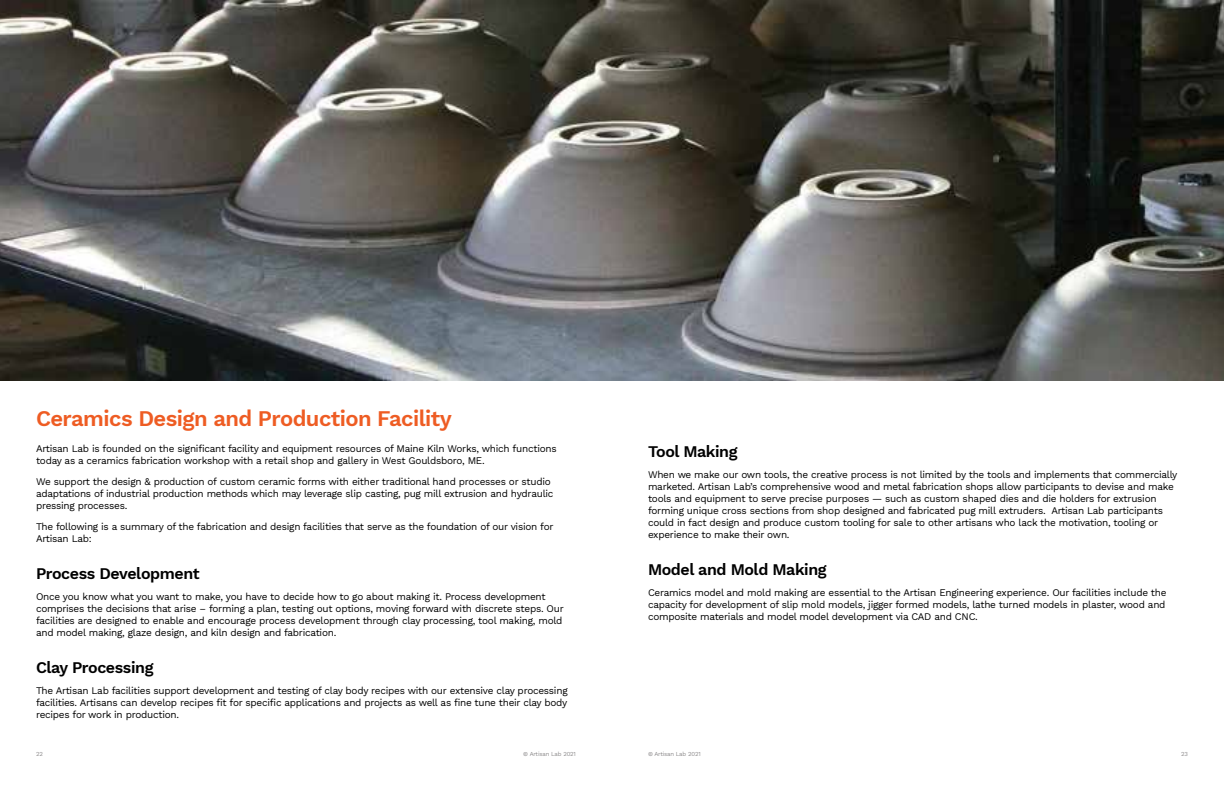
<style>
.page{position:relative;width:1224px;height:792px;background:#fff}
.page>*{position:absolute;margin:0;border:0;box-sizing:border-box;transform-origin:0 0}
.t1{font:600 22px "Work Sans";letter-spacing:-.025em;color:#ee5c23}
.t2{font:600 16px "Work Sans";letter-spacing:-.025em;color:#000}
.t3{font:10px/12px "Work Sans";letter-spacing:-.025em;color:#000}
.t4{font:6px "Work Sans";letter-spacing:-.025em;color:#8d8b8c}
</style>
<div class="page">
<img style="left:0;top:0;width:1224px;height:380px">
<h1 class="t1" style="left:36px;top:402px;width:417px">Ceramics Design and Production Facility</h1>
<p class="t3" style="left:36px;top:442px;width:522px">Artisan Lab is founded on the significant facility and equipment resources of Maine Kiln Works, which functions today as a ceramics fabrication workshop with a retail shop and gallery in West Gouldsboro, ME.</p>
<p class="t3" style="left:36px;top:475px;width:519px">We support the design &amp; production of custom ceramic forms with either traditional hand processes or studio adaptations of industrial production methods which may leverage slip casting, pug mill extrusion and hydraulic pressing processes.</p>
<p class="t3" style="left:36px;top:520px;width:519px">The following is a summary of the fabrication and design facilities that serve as the foundation of our vision for<br>Artisan Lab:</p>
<h2 class="t2" style="left:36px;top:562px;width:165px">Process Development</h2>
<p class="t3" style="left:36px;top:590px;width:529px">Once you know what you want to make, you have to decide how to go about making it. Process development comprises the decisions that arise – forming a plan, testing out options, moving forward with discrete steps. Our facilities are designed to enable and encourage process development through clay processing, tool making, mold and model making, glaze design, and kiln design and fabrication.</p>
<h2 class="t2" style="left:36px;top:656px;width:119px">Clay Processing</h2>
<p class="t3" style="left:36px;top:685px;width:533px;text-align:justify">The Artisan Lab facilities support development and testing of clay body recipes with our extensive clay processing facilities. Artisans can develop recipes fit for specific applications and projects as well as fine tune their clay body recipes for work in production.</p>
<h2 class="t2" style="left:648px;top:439px;width:91px">Tool Making</h2>
<p class="t3" style="left:648px;top:468px;width:531px">When we make our own tools, the creative process is not limited by the tools and implements that commercially marketed. Artisan Lab’s comprehensive wood and metal fabrication shops allow participants to devise and make tools and equipment to serve precise purposes — such as custom shaped dies and die holders for extrusion forming unique cross sections from shop designed and fabricated pug mill extruders. Artisan Lab participants could in fact design and produce custom tooling for sale to other artisans who lack the motivation, tooling or experience to make their own.</p>
<h2 class="t2" style="left:648px;top:557px;width:180px">Model and Mold Making</h2>
<p class="t3" style="left:648px;top:586px;width:520px;text-align:justify">Ceramics model and mold making are essential to the Artisan Engineering experience. Our facilities include the capacity for development of slip mold models, jigger formed models, lathe turned models in plaster, wood and composite materials and model model development via CAD and CNC.</p>
<p class="t4" style="left:36px;top:749px;width:8px">22</p>
<p class="t4" style="left:523px;top:749px;width:54px">© Artisan Lab 2021</p>
<p class="t4" style="left:648px;top:749px;width:54px">© Artisan Lab 2021</p>
<p class="t4" style="left:1181px;top:749px;width:8px">23</p>
</div>
